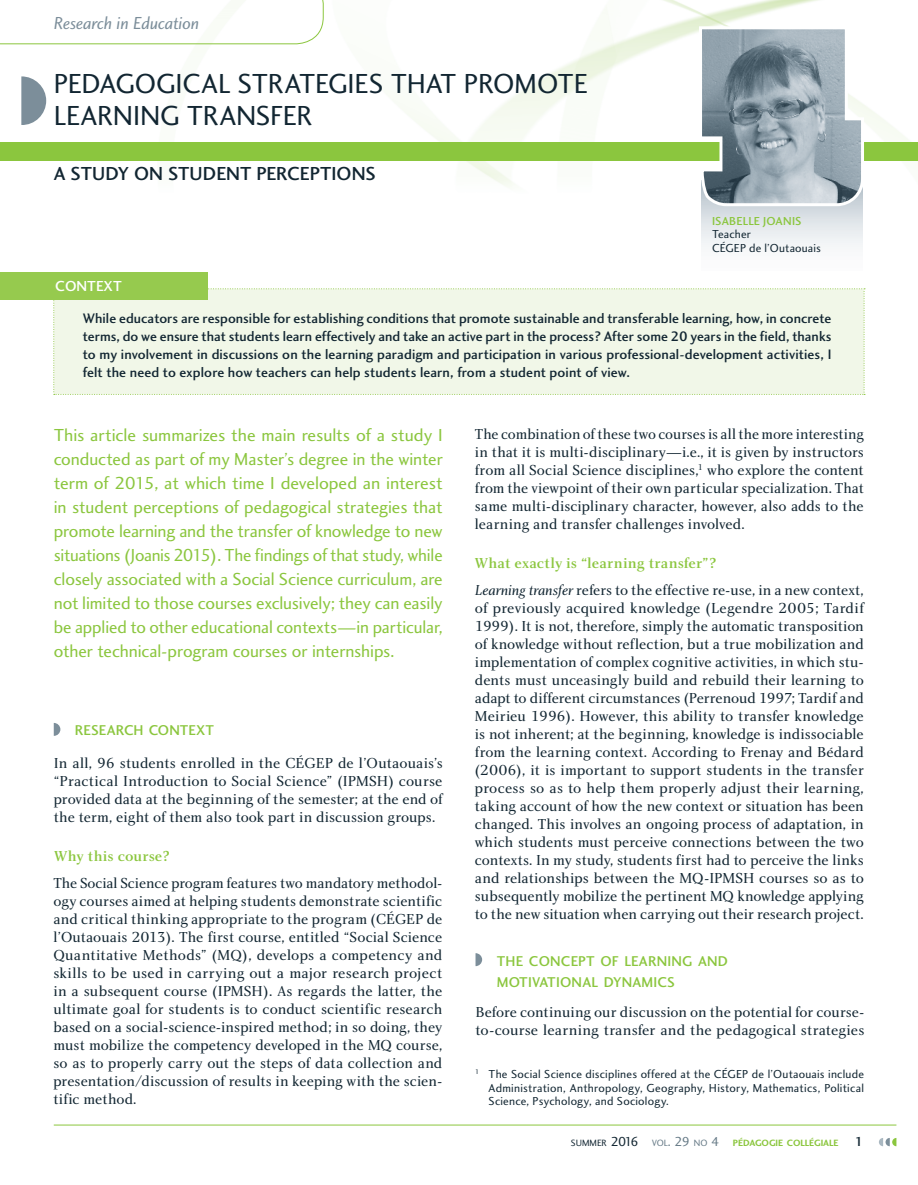
<style>
.page{position:relative;width:918px;height:1185px;background:#fff}
.page>*{position:absolute;margin:0;border:0;box-sizing:border-box;transform-origin:0 0}
.t1{font:28.5px/31.5px "Charlotte Sans Book Plain";letter-spacing:-.005em;color:#122632}
.t2{font:19.5px "Charlotte Sans Medium Plain";color:#122632}
.Article__OK{font:18px/24px "Charlotte Sans Book Plain";letter-spacing:-.005em;color:#8bc63e;text-align:justify}
.t3{font:18px "Charlotte Sans Book Italic Plain";letter-spacing:-.01em;color:#7c8e9a}
.Article__OK-2{font:15px/18px "Charlotte Book Plain";color:#122632;text-align:justify}
.t4{font:15px "Charlotte Medium Plain";letter-spacing:.005em;color:#8bc63e}
.Intro__OK{font:15px "Charlotte Sans Medium Plain";color:#fff}
.SousTitre__OK{font:14.7px/21px "Charlotte Sans Medium Plain";letter-spacing:.015em;color:#8bc63e}
.Intro__OK-2{font:14.25px/18px "Charlotte Sans Medium Plain";letter-spacing:.01em;color:#122632;text-align:justify}
.E-_texte_des_notes_e{font:12px/13.5px "Charlotte Sans Book Plain";letter-spacing:.02em;color:#122632;text-align:justify}
.Photo{font:12px "Charlotte Sans Book Plain";letter-spacing:.01em;color:#122632}
.Titre_Photo{font:12px "Charlotte Sans Medium Plain";letter-spacing:.02em;color:#8bc63e}
.t5{font:9.45px "Charlotte Sans Bold Plain";color:#8bc63e}
.s1{font-family:"Charlotte Book Italic Plain"}
.s2{font-family:"Charlotte Sans Book Plain";color:#122632}
.s3{font-family:"Charlotte Sans Book Plain";font-size:13.5px;color:#122632}
.s4{font-family:"Charlotte Sans Book Plain";color:#687c88}
.s5{font-family:"Charlotte Sans Book Plain";font-size:13.5px;color:#687c88}
.s6{font-family:"Charlotte Sans Medium Plain";font-size:13.5px;color:#122632}
</style>
<div class="page">
<img style="left:0;top:0;width:918px;height:187px">
<div style="left:0;top:142px;width:918px;height:18px;background:#8bc63e"></div>
<svg style="left:702px;top:208px;width:160px;height:39px"></svg>
<svg style="left:697px;top:25px;width:168px;height:183px;background:#9dabb2"></svg>
<svg style="left:21px;top:76px;width:25px;height:49px"></svg>
<hr style="left:54px;top:1124px;width:842px;height:1px;background:#8bc63e">
<svg style="left:879px;top:1138px;width:17px;height:8px"></svg>
<svg style="left:54px;top:723px;width:6px;height:13px"></svg>
<div style="left:53px;top:288px;width:812px;height:107px;background:#f1f7e8"></div>
<div style="left:0;top:273px;width:207px;height:27px;background:#96ca4e"></div>
<svg style="left:475px;top:953px;width:7px;height:13px"></svg>
<svg style="left:0;top:0;width:323px;height:44px"></svg>
<p class="t3" style="left:54px;top:13px;width:147px">Research in Education</p>
<p class="t1" style="left:54px;top:68px;width:535px">PEDAGOGICAL STRATEGIES THAT PROMOTE<br>LEARNING TRANSFER</p>
<p class="t2" style="left:54px;top:162px;width:324px">A STUDY ON STUDENT PERCEPTIONS</p>
<p class="Intro__OK" style="left:55px;top:277px;width:68px">CONTEXT</p>
<p class="Titre_Photo" style="left:712px;top:213px;width:91px">ISABELLE JOANIS</p>
<p class="Photo" style="left:712px;top:227px;width:40px">Teacher</p>
<p class="Photo" style="left:712px;top:240px;width:110px">CÉGEP de l’Outaouais</p>
<p class="Intro__OK-2" style="left:83px;top:309px;width:750px">While educators are responsible for establishing conditions that promote sustainable and transferable learning, how, in concrete terms, do we ensure that students learn effectively and take an active part in the process? After some 20 years in the field, thanks to my involvement in discussions on the learning paradigm and participation in various professional-development activities, I felt the need to explore how teachers can help students learn, from a student point of view.</p>
<p class="Article__OK" style="left:54px;top:423px;width:390px">This article summarizes the main results of a study I conducted as part of my Master’s degree in the winter term of 2015, at which time I developed an interest in student perceptions of pedagogical strategies that promote learning and the transfer of knowledge to new situations (Joanis 2015). The findings of that study, while closely associated with a Social Science curriculum, are not limited to those courses exclusively; they can easily be applied to other educational contexts—in particular, other technical-program courses or internships.</p>
<p class="SousTitre__OK" style="left:75px;top:720px;width:141px">RESEARCH CONTEXT</p>
<p class="Article__OK-2" style="left:54px;top:754px;width:390px">In all, 96 students enrolled in the CÉGEP de l’Outaouais’s “Practical Introduction to Social Science” (IPMSH) course provided data at the beginning of the semester; at the end of the term, eight of them also took part in discussion groups.</p>
<p class="t4" style="left:54px;top:847px;width:117px">Why this course?</p>
<p class="Article__OK-2" style="left:53px;top:874px;width:390px">The Social Science program features two mandatory methodol&shy;ogy courses aimed at helping students demonstrate scientific and critical thinking appropriate to the program (CÉGEP de l’Outaouais 2013). The first course, entitled “Social Science Quantitative Methods” (MQ), develops a competency and skills to be used in carrying out a major research project in a subsequent course (IPMSH). As regards the latter, the ultimate goal for students is to conduct scientific research based on a social-science-inspired method; in so doing, they must mobilize the competency developed in the MQ course, so as to properly carry out the steps of data collection and presentation/discussion of results in keeping with the scien&shy;tific method.</p>
<p class="Article__OK-2" style="left:475px;top:425px;width:390px">The combination of these two courses is all the more interesting in that it is multi-disciplinary—i.e., it is given by instructors from all Social Science disciplines,<sup>1</sup> who explore the content from the viewpoint of their own particular specialization. That same multi-disciplinary character, however, also adds to the learning and transfer challenges involved.</p>
<p class="t4" style="left:475px;top:554px;width:243px">What exactly is “learning transfer”?</p>
<p class="Article__OK-2" style="left:475px;top:580px;width:390px"><span class="s1">Learning transfer</span> refers to the effective re-use, in a new context, of previously acquired knowledge (Legendre 2005; Tardif 1999). It is not, therefore, simply the automatic transposition of knowledge without reflection, but a true mobilization and implementation of complex cognitive activities, in which stu&shy;dents must unceasingly build and rebuild their learning to adapt to different circumstances (Perrenoud 1997; Tardif and Meirieu 1996). However, this ability to transfer knowledge is not inherent; at the beginning, knowledge is indissociable from the learning context. According to Frenay and Bédard (2006), it is important to support students in the transfer process so as to help them properly adjust their learning, taking account of how the new context or situation has been changed. This involves an ongoing process of adaptation, in which students must perceive connections between the two contexts. In my study, students first had to perceive the links and relationships between the MQ-IPMSH courses so as to subsequently mobilize the pertinent MQ knowledge applying to the new situation when carrying out their research project.</p>
<p class="SousTitre__OK" style="left:497px;top:950px;width:233px">THE CONCEPT OF LEARNING AND<br>MOTIVATIONAL DYNAMICS</p>
<p class="Article__OK-2" style="left:475px;top:1003px;width:390px">Before continuing our discussion on the potential for course&shy;to-course learning transfer and the pedagogical strategies</p>
<p class="E-_texte_des_notes_e" style="left:488px;top:1067px;width:377px;text-indent:-14px"><sup>1</sup> The Social Science disciplines offered at the CÉGEP de l’Outaouais include Administration, Anthropology, Geography, History, Mathematics, Political Science, Psychology, and Sociology.</p>
<p class="t5" style="left:571px;top:1137px;width:294px"><span class="s2">SUMMER</span> <span class="s3">2016</span> <span class="s4">VOL</span><span class="s5">. 29</span> <span class="s4">NO</span> <span class="s5">4</span> PÉDAGOGIE COLLÉGIALE <span class="s6">1</span></p>
</div>
